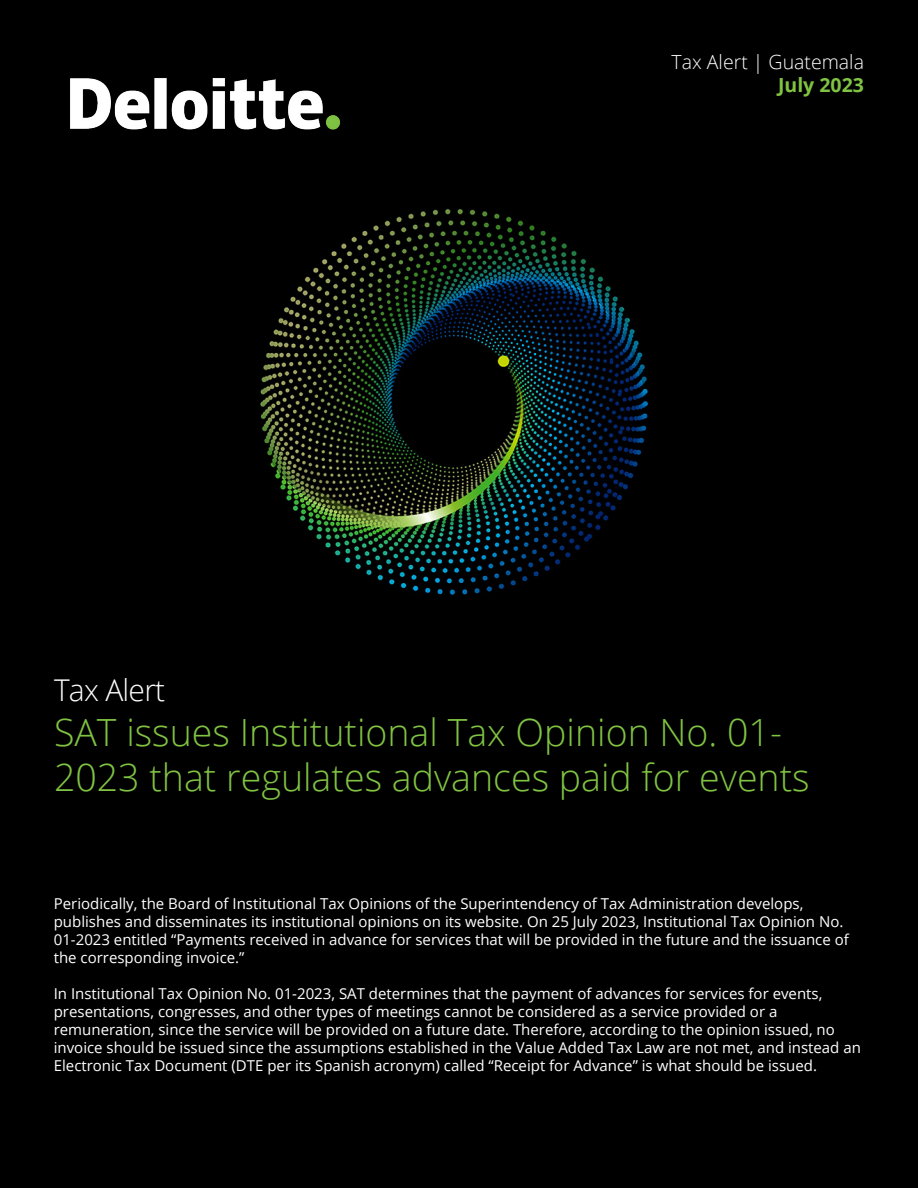
<style>
.page{position:relative;width:918px;height:1188px;background:#000}
.page>*{position:absolute;margin:0;border:0;box-sizing:border-box;transform-origin:0 0}
.t1{font:300 37.5px/45px "Open Sans";color:#80c342}
.t2{font:300 30px "Open Sans";letter-spacing:-.025em;color:#fff}
.t3{font:300 19.5px "Open Sans";color:#fff}
.t4{font:700 19.5px "Open Sans";color:#80c342}
.t5{font:15px/18px "Open Sans";color:#fff}
</style>
<div class="page">
<img style="left:70px;top:78px;width:271px;height:52px">
<img style="left:260px;top:209px;width:388px;height:386px">
<h3 class="t3" style="left:672px;top:48px;width:194px">Tax Alert | Guatemala</h3>
<h3 class="t4" style="left:778px;top:71px;width:87px">July 2023</h3>
<h2 class="t2" style="left:54px;top:669px;width:113px">Tax Alert</h2>
<h1 class="t1" style="left:54px;top:709px;width:757px">SAT issues Institutional Tax Opinion No. 01-<br>2023 that regulates advances paid for events</h1>
<p class="t5" style="left:54px;top:895px;width:797px">Periodically, the Board of Institutional Tax Opinions of the Superintendency of Tax Administration develops, publishes and disseminates its institutional opinions on its website. On 25 July 2023, Institutional Tax Opinion No.<br>01-2023 entitled “Payments received in advance for services that will be provided in the future and the issuance of the corresponding invoice.”</p>
<p class="t5" style="left:54px;top:985px;width:809px">In Institutional Tax Opinion No. 01-2023, SAT determines that the payment of advances for services for events, presentations, congresses, and other types of meetings cannot be considered as a service provided or a remuneration, since the service will be provided on a future date. Therefore, according to the opinion issued, no invoice should be issued since the assumptions established in the Value Added Tax Law are not met, and instead an Electronic Tax Document (DTE per its Spanish acronym) called “Receipt for Advance” is what should be issued.</p>
</div>
